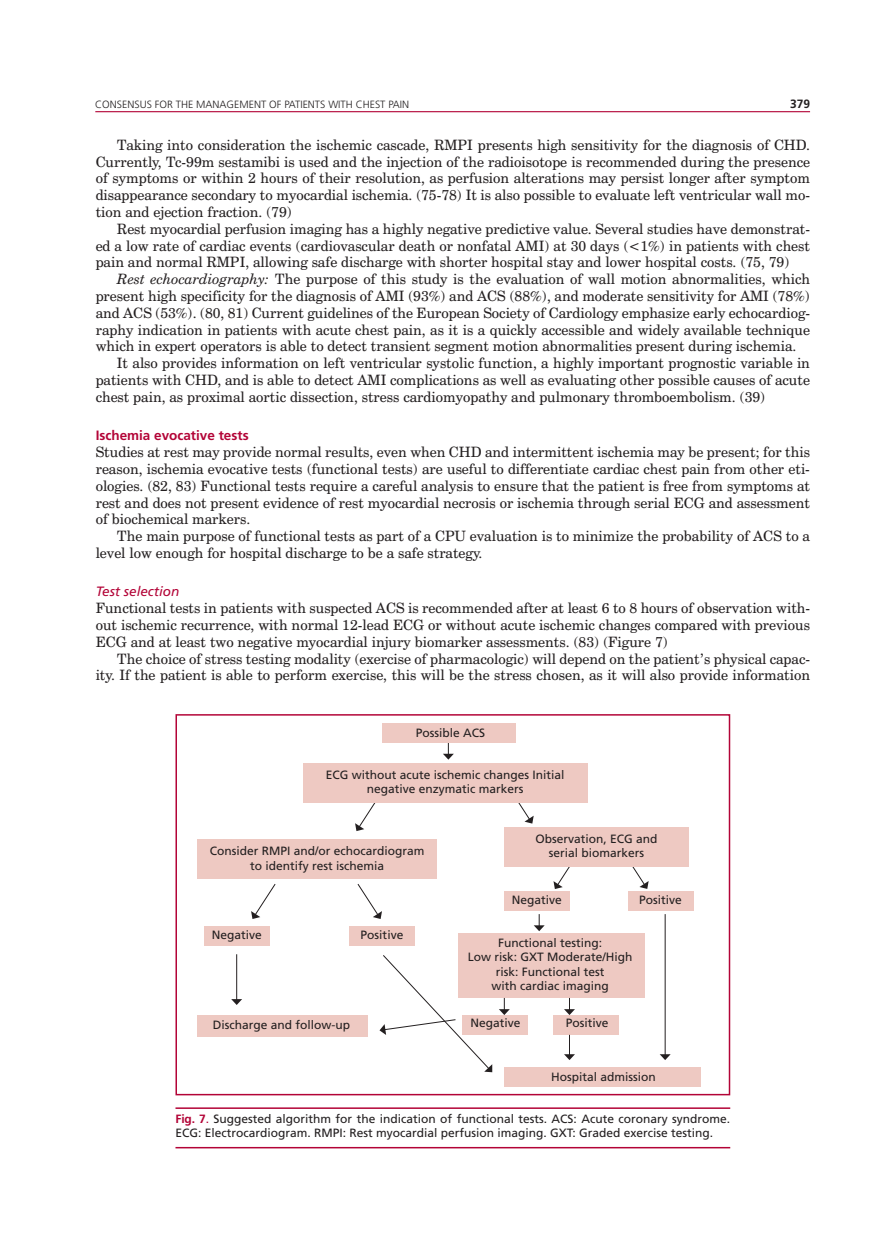
<style>
.page{position:relative;width:893px;height:1234px;background:#fff}
.page>*{position:absolute;margin:0;border:0;box-sizing:border-box;transform-origin:0 0}
.t1{font:14.25px/16.8px "Century Schoolbook BT";color:#231f20;text-align:justify}
.t2{font:700 13.5px "Frutiger LT Std";color:#b30437}
.t3{font:italic 13.5px "Frutiger LT Std";color:#b30437}
.t4{font:12px/14.4px "Frutiger LT Std";color:#231f20;text-align:center}
.t5{font:700 12px "Frutiger LT Std";color:#231f20}
.t6{font:300 10.5px "Frutiger LT Std";color:#231f20}
.s1{font-style:italic}
.s2{font-weight:700;color:#b30437}
.s3{font-family:"Frutiger";color:#b30437}
</style>
<div class="page">
<hr style="left:95px;top:111px;width:715px;height:1px;background:#b30437">
<hr style="left:175px;top:1146px;width:555px;height:2px;background:#b30437">
<hr style="left:175px;top:1107px;width:555px;height:1px;background:#b30437">
<div style="left:197px;top:839px;width:240px;height:39px;background:#eec9c2"></div>
<div style="left:197px;top:1014px;width:171px;height:22px;background:#eec9c2"></div>
<div style="left:505px;top:1066px;width:196px;height:20px;background:#eec9c2"></div>
<div style="left:204px;top:926px;width:65px;height:19px;background:#eec9c2"></div>
<div style="left:349px;top:926px;width:66px;height:19px;background:#eec9c2"></div>
<div style="left:504px;top:891px;width:65px;height:19px;background:#eec9c2"></div>
<div style="left:628px;top:891px;width:65px;height:19px;background:#eec9c2"></div>
<div style="left:458px;top:932px;width:186px;height:65px;background:#eec9c2"></div>
<div style="left:463px;top:1014px;width:65px;height:20px;background:#eec9c2"></div>
<div style="left:553px;top:1014px;width:66px;height:20px;background:#eec9c2"></div>
<hr style="left:236px;top:954px;width:1px;height:45px;background:#231f20">
<svg style="left:231px;top:998px;width:11px;height:6px"></svg>
<svg style="left:534px;top:914px;width:11px;height:17px"></svg>
<svg style="left:499px;top:997px;width:11px;height:17px"></svg>
<svg style="left:564px;top:997px;width:11px;height:17px"></svg>
<svg style="left:564px;top:1034px;width:11px;height:25px"></svg>
<hr style="left:665px;top:913px;width:1px;height:141px;background:#231f20">
<svg style="left:660px;top:1053px;width:11px;height:6px"></svg>
<svg style="left:443px;top:742px;width:11px;height:17px"></svg>
<div style="left:383px;top:722px;width:133px;height:20px;background:#eec9c2"></div>
<svg style="left:357px;top:884px;width:25px;height:34px"></svg>
<svg style="left:251px;top:884px;width:25px;height:34px"></svg>
<svg style="left:509px;top:802px;width:25px;height:21px"></svg>
<svg style="left:355px;top:802px;width:25px;height:28px"></svg>
<div style="left:303px;top:763px;width:285px;height:39px;background:#eec9c2"></div>
<svg style="left:624px;top:866px;width:25px;height:22px"></svg>
<svg style="left:553px;top:866px;width:26px;height:22px"></svg>
<div style="left:504px;top:827px;width:185px;height:39px;background:#eec9c2"></div>
<svg style="left:379px;top:955px;width:113px;height:116px"></svg>
<div style="left:175px;top:714px;width:555px;height:381px;border:2px solid #b30437"></div>
<p class="t5" style="left:790px;top:97px;width:22px">379</p>
<p class="t1" style="left:96px;top:136px;width:716px;text-indent:21px">Taking into consideration the ischemic cascade, RMPI presents high sensitivity for the diagnosis of CHD.<br>Currently, Tc-99m sestamibi is used and the injection of the radioisotope is recommended during the presence of symptoms or within 2 hours of their resolution, as perfusion alterations may persist longer after symptom disappearance secondary to myocardial ischemia. (75-78) It is also possible to evaluate left ventricular wall mo&shy;tion and ejection fraction. (79)</p>
<p class="t1" style="left:96px;top:220px;width:716px;text-indent:21px">Rest myocardial perfusion imaging has a highly negative predictive value. Several studies have demonstrat&shy;ed a low rate of cardiac events (cardiovascular death or nonfatal AMI) at 30 days (&lt;1%) in patients with chest pain and normal RMPI, allowing safe discharge with shorter hospital stay and lower hospital costs. (75, 79)</p>
<p class="t1" style="left:117px;top:270px;width:695px"><span class="s1">Rest echocardiography:</span> The purpose of this study is the evaluation of wall motion abnormalities, which</p>
<p class="t1" style="left:96px;top:287px;width:716px">present high specificity for the diagnosis of AMI (93%) and ACS (88%), and moderate sensitivity for AMI (78%)</p>
<p class="t1" style="left:96px;top:304px;width:716px">and ACS (53%). (80, 81) Current guidelines of the European Society of Cardiology emphasize early echocardiog-</p>
<p class="t1" style="left:96px;top:321px;width:716px">raphy indication in patients with acute chest pain, as it is a quickly accessible and widely available technique</p>
<p class="t1" style="left:96px;top:338px;width:702px">which in expert operators is able to detect transient segment motion abnormalities present during ischemia.</p>
<p class="t1" style="left:117px;top:354px;width:695px">It also provides information on left ventricular systolic function, a highly important prognostic variable in</p>
<p class="t1" style="left:96px;top:371px;width:716px">patients with CHD, and is able to detect AMI complications as well as evaluating other possible causes of acute</p>
<p class="t1" style="left:96px;top:388px;width:671px">chest pain, as proximal aortic dissection, stress cardiomyopathy and pulmonary thromboembolism. (39)</p>
<p class="t2" style="left:96px;top:427px;width:155px">Ischemia evocative tests</p>
<p class="t1" style="left:96px;top:443px;width:716px">Studies at rest may provide normal results, even when CHD and intermittent ischemia may be present; for this reason, ischemia evocative tests (functional tests) are useful to differentiate cardiac chest pain from other eti&shy;ologies. (82, 83) Functional tests require a careful analysis to ensure that the patient is free from symptoms at rest and does not present evidence of rest myocardial necrosis or ischemia through serial ECG and assessment of biochemical markers.</p>
<p class="t1" style="left:96px;top:527px;width:716px;text-indent:21px">The main purpose of functional tests as part of a CPU evaluation is to minimize the probability of ACS to a level low enough for hospital discharge to be a safe strategy.</p>
<p class="t3" style="left:96px;top:583px;width:85px">Test selection</p>
<p class="t1" style="left:96px;top:599px;width:716px">Functional tests in patients with suspected ACS is recommended after at least 6 to 8 hours of observation with&shy;out ischemic recurrence, with normal 12-lead ECG or without acute ischemic changes compared with previous ECG and at least two negative myocardial injury biomarker assessments. (83) (Figure 7)</p>
<p class="t1" style="left:96px;top:650px;width:716px;text-align:right">The choice of stress testing modality (exercise of pharmacologic) will depend on the patient’s physical capac&shy;ity. If the patient is able to perform exercise, this will be the stress chosen, as it will also provide information</p>
<p class="t6" style="left:95px;top:99px;width:8px">CONSENS</p>
<p class="t6" style="left:140px;top:99px;width:95px">US FOR THE MANAGEMENT</p>
<p class="t6" style="left:269px;top:99px;width:32px">OF PATIENTS</p>
<p class="t6" style="left:328px;top:99px;width:48px">WITH CHEST</p>
<p class="t6" style="left:388px;top:99px;width:17px">PAIN</p>
<p class="t4" style="left:416px;top:725px;width:71px">Possible ACS</p>
<p class="t4" style="left:326px;top:767px;width:240px">ECG without acute ischemic changes Initial negative enzymatic markers</p>
<p class="t4" style="left:536px;top:831px;width:124px">Observation, ECG and serial biomarkers</p>
<p class="t4" style="left:210px;top:843px;width:216px">Consider RMPI and/or echocardiogram to identify rest ischemia</p>
<p class="t4" style="left:212px;top:927px;width:52px">Negative</p>
<p class="t4" style="left:361px;top:927px;width:44px">Positive</p>
<p class="t4" style="left:213px;top:1017px;width:139px">Discharge and follow-up</p>
<p class="t4" style="left:512px;top:892px;width:52px">Negative</p>
<p class="t4" style="left:639px;top:892px;width:44px">Positive</p>
<p class="t4" style="left:468px;top:935px;width:166px">Functional testing:<br>Low risk: GXT Moderate/High risk: Functional test<br>with cardiac imaging</p>
<p class="t4" style="left:470px;top:1015px;width:52px">Negative</p>
<p class="t4" style="left:566px;top:1015px;width:44px">Positive</p>
<p class="t4" style="left:551px;top:1069px;width:106px">Hospital admission</p>
<p class="t4" style="left:175px;top:1111px;width:556px;text-align:left"><span class="s2">Fig. 7</span><span class="s3">.</span> Suggested algorithm for the indication of functional tests. ACS: Acute coronary syndrome.<br>ECG: Electrocardiogram. RMPI: Rest myocardial perfusion imaging. GXT: Graded exercise testing.</p>
</div>
